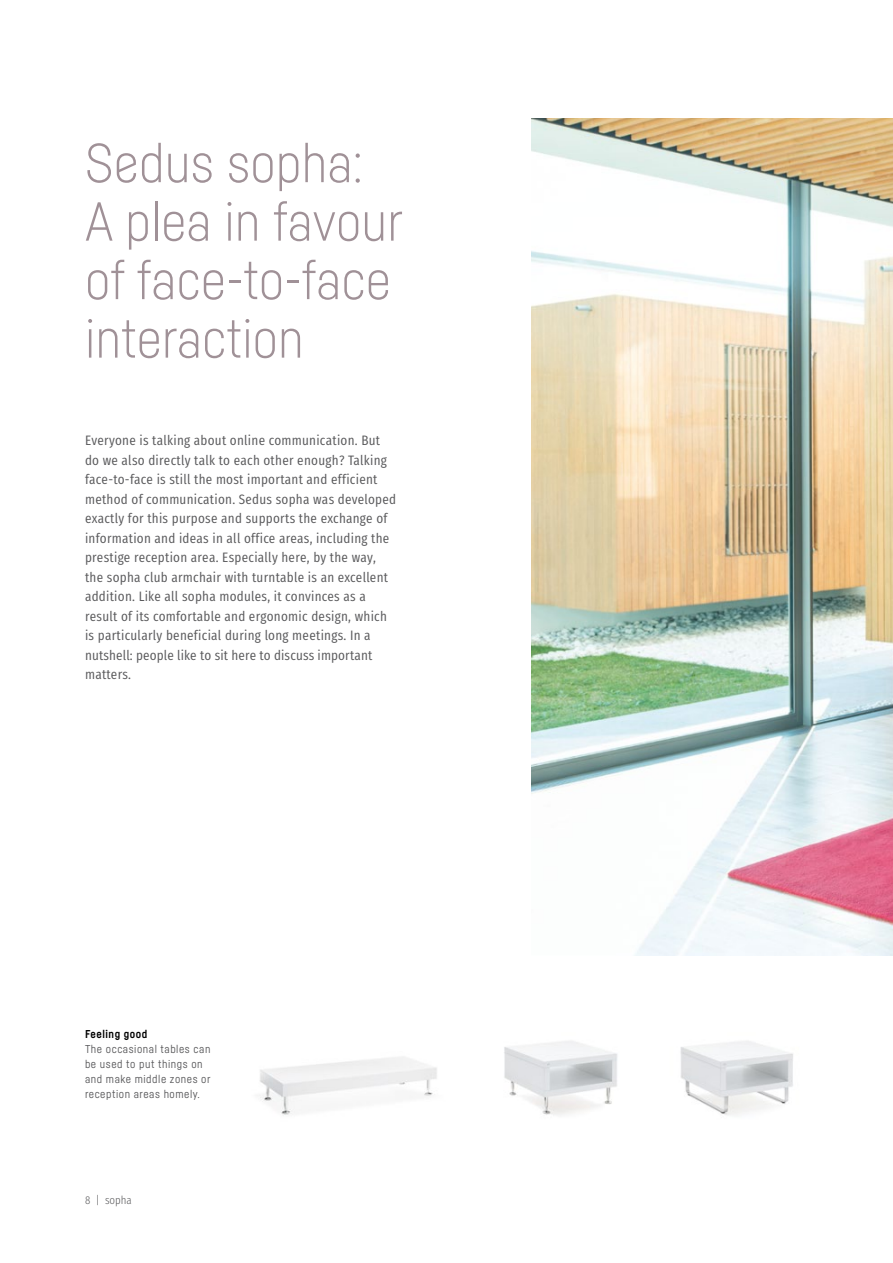
<style>
.page{position:relative;width:893px;height:1263px;background:#fff}
.page>*{position:absolute;margin:0;border:0;box-sizing:border-box;transform-origin:0 0}
.t1{font:300 54px/58.5px "Sedus Sans";color:#a09197}
.t2{font:13.5px/19.5px "Sedus Text Condensed";letter-spacing:.02em;color:#58585a}
.t3{font:11.25px/15px "Sedus Sans";letter-spacing:.05em;color:#58585a}
.t4{font:700 11.25px "Sedus Sans";letter-spacing:.045em;color:#000}
.t5{font:300 11.25px "Sedus Text Condensed";color:#58585a}
</style>
<div class="page">
<img style="left:259px;top:1057px;width:178px;height:58px">
<img style="left:531px;top:119px;width:362px;height:836px">
<img style="left:680px;top:1041px;width:113px;height:74px">
<img style="left:504px;top:1041px;width:114px;height:74px">
<h1 class="t1" style="left:85px;top:132px;width:320px">Sedus sopha:<br>A plea in favour of face-to-face interaction</h1>
<p class="t2" style="left:85px;top:429px;width:313px">Everyone is talking about online communication. But do we also directly talk to each other enough? Talking face-to-face is still the most important and efficient method of communication. Sedus sopha was developed exactly for this purpose and supports the exchange of information and ideas in all office areas, including the prestige reception area. Especially here, by the way, the sopha club armchair with turntable is an excellent addition. Like all sopha modules, it convinces as a result of its comfortable and ergonomic design, which is particularly beneficial during long meetings. In a nutshell: people like to sit here to discuss important matters.</p>
<p class="t4" style="left:85px;top:1027px;width:64px">Feeling good</p>
<p class="t3" style="left:85px;top:1042px;width:127px">The occasional tables can be used to put things on and make middle zones or reception areas homely.</p>
<p class="t5" style="left:85px;top:1189px;width:48px">8 | sopha</p>
</div>
